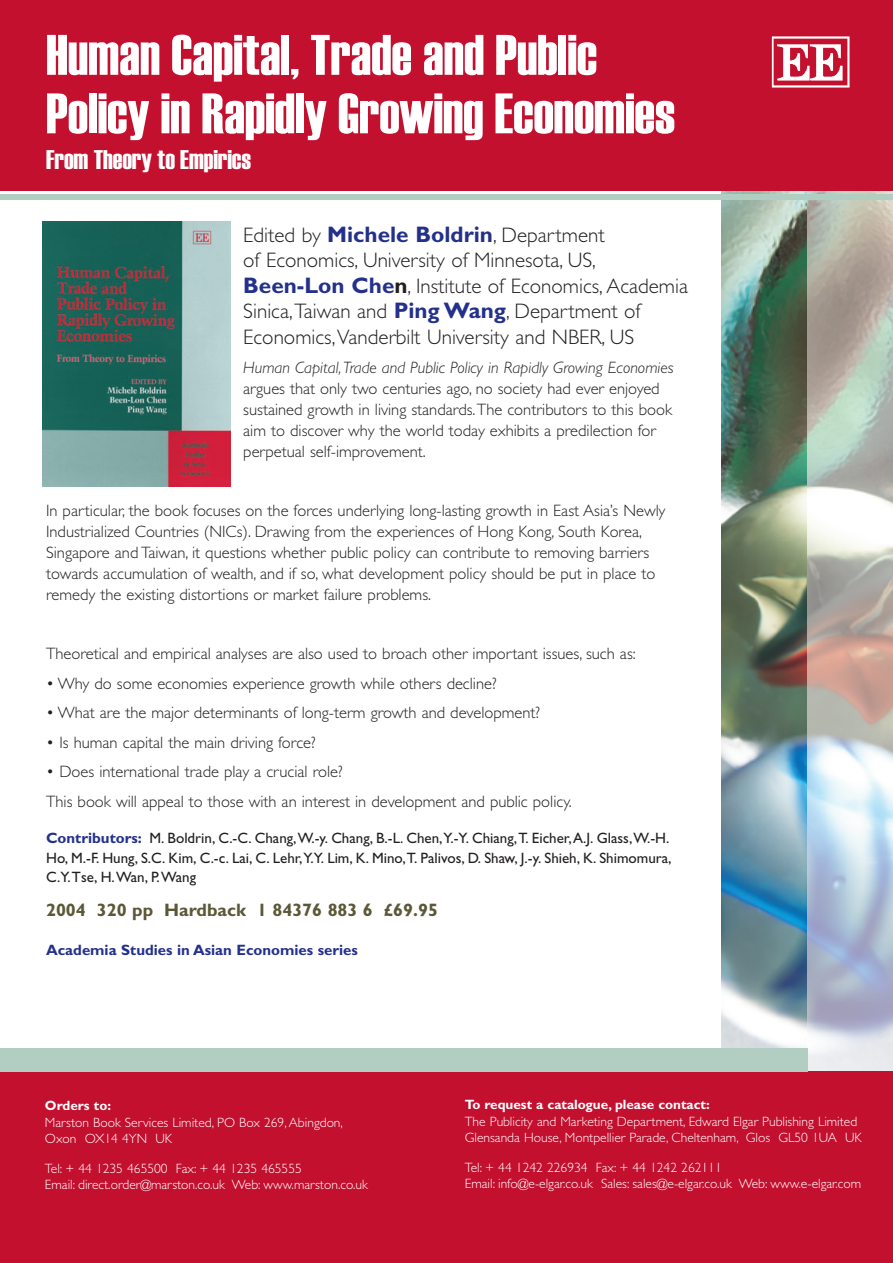
<style>
.page{position:relative;width:893px;height:1263px;background:#fff}
.page>*{position:absolute;margin:0;border:0;box-sizing:border-box;transform-origin:0 0}
.t1{font:57px/58.5px "Haettenschweiler";color:#fff}
.t2{font:27px "Haettenschweiler";color:#fff}
.t3{font:300 21px/25.5px "Gill Sans";color:#231f20}
.t4{font:700 18px "Gill Sans";color:#5a5836}
.t5{font:300 16.5px/21px "Gill Sans";color:#231f20}
.t6{font:italic 300 16.5px "Gill Sans";color:#231f20}
.t7{font:15px/19.5px "Gill Sans";color:#231f20}
.t8{font:700 15px "Gill Sans";color:#24318b}
.t9{font:300 13.5px/16.5px "Gill Sans";color:#fff}
.t10{font:700 13.5px "Gill Sans";color:#fff}
.s1{font-weight:700;font-size:22.5px;color:#24318b}
.s2{font-weight:700;font-size:22.5px}
.s3{font-weight:700;color:#24318b}
</style>
<div class="page">
<img style="left:721px;top:191px;width:87px;height:857px">
<img style="left:808px;top:191px;width:85px;height:880px">
<div style="left:0;top:0;width:893px;height:191px;background:#c3102f"></div>
<img style="left:771px;top:37px;width:79px;height:51px">
<div style="left:0;top:1071px;width:893px;height:192px;background:#c3102f"></div>
<div style="left:0;top:195px;width:893px;height:5px;background:#b2cdc2"></div>
<div style="left:0;top:1048px;width:808px;height:24px;background:#b2cdc2"></div>
<img style="left:43px;top:222px;width:187px;height:264px">
<h1 class="t1" style="left:46px;top:23px;width:630px">Human Capital, Trade and Public<br>Policy in Rapidly Growing Economies</h1>
<h2 class="t2" style="left:46px;top:145px;width:207px">From Theory to Empirics</h2>
<p class="t3" style="left:243px;top:224px;width:446px">Edited by <span class="s1">Michele Boldrin</span>, Department<br>of Economics, University of Minnesota, US, <span class="s1">Been-Lon Che</span><span class="s2">n</span>, Institute of Economics, Academia Sinica,Taiwan and <span class="s1">Ping Wang</span>, Department of Economics,Vanderbilt University and NBER, US</p>
<p class="t6" style="left:243px;top:361px;width:432px">Human Capital,Trade and Public Policy in Rapidly Growing Economies</p>
<p class="t5" style="left:243px;top:380px;width:430px">argues that only two centuries ago, no society had ever enjoyed sustained growth in living standards.The contributors to this book aim to discover why the world today exhibits a predilection for perpetual self-improvement.</p>
<p class="t5" style="left:46px;top:502px;width:621px">In particular, the book focuses on the forces underlying long-lasting growth in East Asia’s Newly Industrialized Countries (NICs). Drawing from the experiences of Hong Kong, South Korea, Singapore and Taiwan, it questions whether public policy can contribute to removing barriers towards accumulation of wealth, and if so, what development policy should be put in place to remedy the existing distortions or market failure problems.</p>
<p class="t5" style="left:46px;top:645px;width:591px">Theoretical and empirical analyses are also used to broach other important issues, such as:</p>
<p class="t5" style="left:46px;top:674px;width:452px">• Why do some economies experience growth while others decline?</p>
<p class="t5" style="left:46px;top:704px;width:496px">• What are the major determinants of long-term growth and development?</p>
<p class="t5" style="left:46px;top:733px;width:271px">• Is human capital the main driving force?</p>
<p class="t5" style="left:46px;top:758px;width:527px;line-height:29.5px">• Does international trade play a crucial role?<br>This book will appeal to those with an interest in development and public policy.</p>
<p class="t7" style="left:46px;top:830px;width:627px"><span class="s3">Contributors:</span> M. Boldrin, C.-C. Chang,W.-y. Chang, B.-L. Chen,Y.-Y. Chiang,T. Eicher,A.J. Glass,W.-H.<br>Ho, M.-F. Hung, S.C. Kim, C.-c. Lai, C. Lehr,Y.Y. Lim, K. Mino,T. Palivos, D. Shaw, J.-y. Shieh, K. Shimomura,<br>C.Y.Tse, H.Wan, P.Wang</p>
<p class="t4" style="left:46px;top:903px;width:393px">2004 320 pp Hardback 1 84376 883 6 £69.95</p>
<p class="t8" style="left:46px;top:944px;width:313px">Academia Studies in Asian Economies series</p>
<p class="t10" style="left:45px;top:1100px;width:68px">Orders to:</p>
<p class="t9" style="left:45px;top:1115px;width:300px">Marston Book Services Limited, PO Box 269, Abingdon,<br>Oxon OX14 4YN UK</p>
<p class="t9" style="left:45px;top:1161px;width:324px">Tel: + 44 1235 465500 Fax: + 44 1235 465555<br>Email: direct.order@marston.co.uk Web: www.marston.co.uk</p>
<p class="t10" style="left:465px;top:1099px;width:246px">To request a catalogue, please contact:</p>
<p class="t9" style="left:465px;top:1114px;width:398px">The Publicity and Marketing Department, Edward Elgar Publishing Limited<br>Glensanda House, Montpellier Parade, Cheltenham, Glos GL50 1UA UK</p>
<p class="t9" style="left:465px;top:1160px;width:398px">Tel: + 44 1242 226934 Fax: + 44 1242 262111<br>Email: info@e-elgar.co.uk Sales: sales@e-elgar.co.uk Web: www.e-elgar.com</p>
</div>
